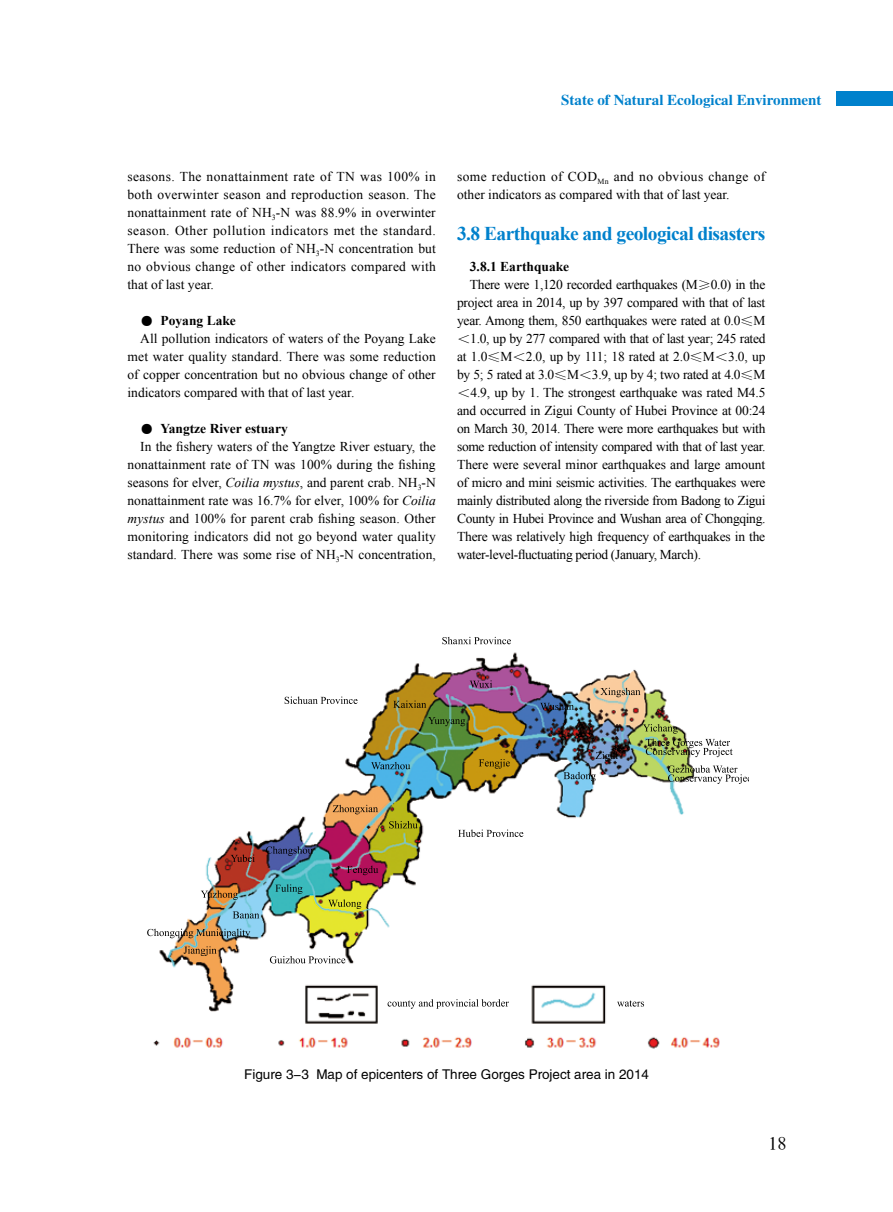
<style>
.page{position:relative;width:893px;height:1212px;background:#fff}
.page>*{position:absolute;margin:0;border:0;box-sizing:border-box;transform-origin:0 0}
.t1{font:700 19.5px "Times New Roman";letter-spacing:-.03em;color:#0081cc}
.t2{font:18px "H Ya 3 gj";color:#000}
.t3{font:15px "FZXBSJW GB1 0";color:#0081cc}
.t4{font:13.5px/18px "Times New Roman";letter-spacing:-.005em;color:#000;text-align:justify}
.t5{font:13.5px "Times New Roman";letter-spacing:-.025em;color:#000}
.t6{font:13.5px "FZHTJW GB1 0";color:#000}
.t7{font:700 13.5px "Times New Roman";color:#000}
.s1{font-family:"Sim Sun";font-weight:400}
.s2{font-style:italic}
.s3{font-family:"Sim Sun"}
</style>
<div class="page">
<div style="left:836px;top:91px;width:57px;height:15px;background:#0081cc"></div>
<img style="left:150px;top:636px;width:570px;height:413px">
<svg style="left:285px;top:696px;width:72px;height:8px"></svg>
<svg style="left:147px;top:929px;width:103px;height:9px"></svg>
<svg style="left:184px;top:946px;width:33px;height:10px"></svg>
<svg style="left:233px;top:911px;width:26px;height:7px"></svg>
<svg style="left:201px;top:890px;width:37px;height:10px"></svg>
<svg style="left:275px;top:884px;width:27px;height:10px"></svg>
<svg style="left:231px;top:854px;width:24px;height:8px"></svg>
<svg style="left:266px;top:846px;width:47px;height:10px"></svg>
<svg style="left:328px;top:899px;width:33px;height:10px"></svg>
<svg style="left:347px;top:865px;width:31px;height:10px"></svg>
<svg style="left:333px;top:805px;width:45px;height:9px"></svg>
<svg style="left:389px;top:821px;width:29px;height:7px"></svg>
<svg style="left:371px;top:762px;width:39px;height:7px"></svg>
<svg style="left:428px;top:717px;width:37px;height:9px"></svg>
<svg style="left:479px;top:759px;width:31px;height:10px"></svg>
<svg style="left:393px;top:700px;width:33px;height:8px"></svg>
<svg style="left:470px;top:680px;width:22px;height:8px"></svg>
<svg style="left:540px;top:702px;width:34px;height:8px"></svg>
<svg style="left:563px;top:772px;width:33px;height:9px"></svg>
<svg style="left:600px;top:688px;width:40px;height:9px"></svg>
<svg style="left:596px;top:752px;width:22px;height:9px"></svg>
<svg style="left:458px;top:829px;width:65px;height:8px"></svg>
<svg style="left:270px;top:956px;width:75px;height:7px"></svg>
<svg style="left:442px;top:637px;width:69px;height:7px"></svg>
<svg style="left:643px;top:724px;width:90px;height:33px"></svg>
<svg style="left:668px;top:765px;width:81px;height:19px"></svg>
<svg style="left:388px;top:999px;width:121px;height:10px"></svg>
<svg style="left:617px;top:1000px;width:27px;height:6px"></svg>
<p class="t3" style="left:561px;top:91px;width:262px">State of Natural Ecological Environment</p>
<p class="t4" style="left:128px;top:167px;width:310px">seasons. The nonattainment rate of TN was 100% in both overwinter season and reproduction season. The nonattainment rate of NH<sub>3</sub>-N was 88.9% in overwinter season. Other pollution indicators met the standard.<br>There was some reduction of NH<sub>3</sub>-N concentration but no obvious change of other indicators compared with that of last year.</p>
<p class="t7" style="left:140px;top:311px;width:97px"><span class="s1">●</span> Poyang Lake</p>
<p class="t4" style="left:140px;top:329px;width:297px">All pollution indicators of waters of the Poyang Lake</p>
<p class="t4" style="left:128px;top:347px;width:310px">met water quality standard. There was some reduction</p>
<p class="t4" style="left:128px;top:365px;width:310px">of copper concentration but no obvious change of other</p>
<p class="t4" style="left:128px;top:383px;width:228px">indicators compared with that of last year.</p>
<p class="t7" style="left:140px;top:419px;width:149px"><span class="s1">●</span> Yangtze River estuary</p>
<p class="t4" style="left:140px;top:437px;width:297px">In the fishery waters of the Yangtze River estuary, the</p>
<p class="t4" style="left:128px;top:455px;width:310px">nonattainment rate of TN was 100% during the fishing</p>
<p class="t4" style="left:128px;top:473px;width:310px">seasons for elver, <span class="s2">Coilia mystus</span>, and parent crab. NH<sub>3</sub>-N</p>
<p class="t4" style="left:128px;top:491px;width:310px">nonattainment rate was 16.7% for elver, 100% for <span class="s2">Coilia</span></p>
<p class="t4" style="left:128px;top:509px;width:310px"><span class="s2">mystus</span> and 100% for parent crab fishing season. Other</p>
<p class="t4" style="left:128px;top:527px;width:310px">monitoring indicators did not go beyond water quality</p>
<p class="t4" style="left:128px;top:545px;width:310px">standard. There was some rise of NH<sub>3</sub>-N concentration,</p>
<p class="t4" style="left:457px;top:167px;width:310px">some reduction of COD<sub>Mn</sub> and no obvious change of other indicators as compared with that of last year.</p>
<h1 class="t1" style="left:457px;top:220px;width:310px">3.8 Earthquake and geological disasters</h1>
<p class="t7" style="left:470px;top:257px;width:101px">3.8.1 Earthquake</p>
<p class="t4" style="left:470px;top:275px;width:297px">There were 1,120 recorded earthquakes (M<span class="s3">≥</span>0.0) in the</p>
<p class="t4" style="left:457px;top:293px;width:310px">project area in 2014, up by 397 compared with that of last</p>
<p class="t4" style="left:457px;top:311px;width:310px">year. Among them, 850 earthquakes were rated at 0.0<span class="s3">≤</span>M</p>
<p class="t5" style="left:457px;top:329px;width:310px"><span class="s3">＜</span>1.0, up by 277 compared with that of last year; 245 rated</p>
<p class="t4" style="left:457px;top:347px;width:310px">at 1.0<span class="s3">≤</span>M<span class="s3">＜</span>2.0, up by 111; 18 rated at 2.0<span class="s3">≤</span>M<span class="s3">＜</span>3.0, up</p>
<p class="t5" style="left:457px;top:365px;width:310px">by 5; 5 rated at 3.0<span class="s3">≤</span>M<span class="s3">＜</span>3.9, up by 4; two rated at 4.0<span class="s3">≤</span>M</p>
<p class="t4" style="left:457px;top:383px;width:310px"><span class="s3">＜</span>4.9, up by 1. The strongest earthquake was rated M4.5</p>
<p class="t4" style="left:457px;top:401px;width:310px">and occurred in Zigui County of Hubei Province at 00:24</p>
<p class="t5" style="left:457px;top:419px;width:310px">on March 30, 2014. There were more earthquakes but with</p>
<p class="t5" style="left:457px;top:437px;width:310px">some reduction of intensity compared with that of last year.</p>
<p class="t4" style="left:457px;top:455px;width:310px">There were several minor earthquakes and large amount</p>
<p class="t5" style="left:457px;top:473px;width:310px">of micro and mini seismic activities. The earthquakes were</p>
<p class="t5" style="left:457px;top:491px;width:310px">mainly distributed along the riverside from Badong to Zigui</p>
<p class="t5" style="left:457px;top:509px;width:310px">County in Hubei Province and Wushan area of Chongqing.</p>
<p class="t4" style="left:457px;top:527px;width:310px">There was relatively high frequency of earthquakes in the</p>
<p class="t5" style="left:457px;top:545px;width:245px">water-level-fluctuating period (January, March).</p>
<p class="t6" style="left:244px;top:1067px;width:406px">Figure 3-3 Map of epicenters of Three Gorges Project area in 2014</p>
<h2 class="t2" style="left:769px;top:1134px;width:19px">18</h2>
</div>
